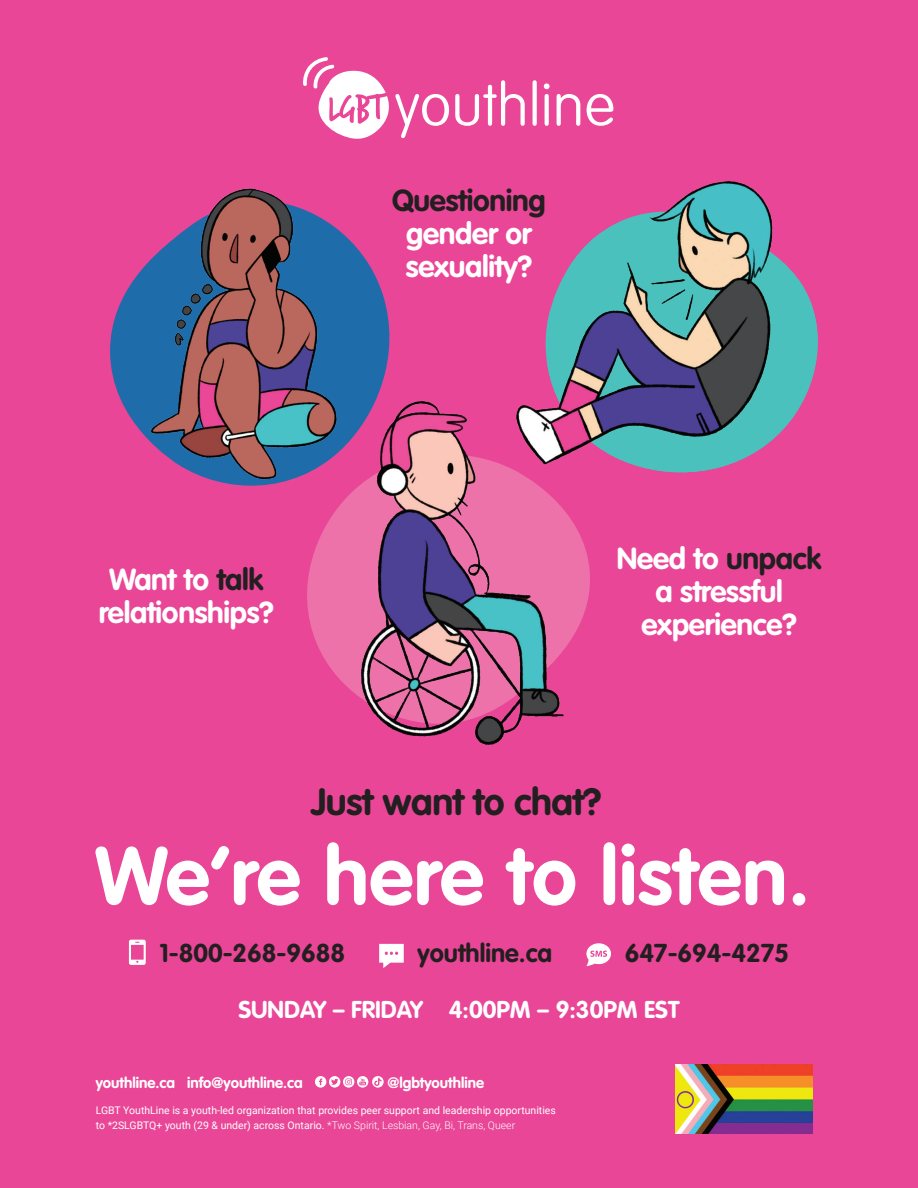
<style>
.page{position:relative;width:918px;height:1188px;background:#e94697}
.page>*{position:absolute;margin:0;border:0;box-sizing:border-box;transform-origin:0 0}
.t1{font:700 81px "VAG Rounded Std";letter-spacing:.01em;color:#fff}
.t2{font:700 37.5px "VAG Rounded Std";letter-spacing:-.01em;color:#231f20}
.t3{font:700 30px/33px "VAG Rounded Std";letter-spacing:-.01em;color:#fff;text-align:center}
.t4{font:700 25.5px "VAG Rounded Std";color:#231f20}
.t5{font:700 24px "VAG Rounded Std";color:#fff}
.t6{font:700 15px "VAG Rounded Std";color:#fff}
.t7{font:10.5px/15px "Roboto";color:#fff}
.s1{color:#231f20}
.s2{font-weight:300}
</style>
<div class="page">
<svg style="left:315px;top:1076px;width:69px;height:12px"></svg>
<svg style="left:455px;top:80px;width:70px;height:46px"></svg>
<svg style="left:533px;top:80px;width:4px;height:46px"></svg>
<svg style="left:544px;top:83px;width:6px;height:43px"></svg>
<svg style="left:557px;top:94px;width:23px;height:32px"></svg>
<svg style="left:587px;top:94px;width:26px;height:32px"></svg>
<svg style="left:303px;top:57px;width:146px;height:82px"></svg>
<svg style="left:307px;top:495px;width:283px;height:197px;fill:#ed72aa"></svg>
<img style="left:353px;top:401px;width:219px;height:344px">
<svg style="left:110px;top:240px;width:292px;height:255px"></svg>
<img style="left:128px;top:188px;width:222px;height:298px">
<img style="left:498px;top:181px;width:320px;height:303px">
<svg style="left:129px;top:940px;width:17px;height:25px"></svg>
<svg style="left:379px;top:944px;width:25px;height:24px"></svg>
<svg style="left:586px;top:943px;width:25px;height:23px"></svg>
<img style="left:675px;top:1065px;width:138px;height:69px">
<p class="t3" style="left:392px;top:185px;width:155px"><span class="s1">Questioning </span>gender or sexuality?</p>
<p class="t3" style="left:99px;top:565px;width:176px">Want to <span class="s1">talk </span>relationships?</p>
<p class="t3" style="left:617px;top:543px;width:206px">Need to <span class="s1">unpack </span>a stressful experience?</p>
<p class="t2" style="left:311px;top:779px;width:292px">Just want to chat?</p>
<p class="t1" style="left:95px;top:829px;width:717px">We’re here to listen.</p>
<p class="t4" style="left:159px;top:938px;width:187px">1-800-268-9688</p>
<p class="t4" style="left:417px;top:938px;width:136px">youthline.ca</p>
<p class="t4" style="left:625px;top:938px;width:166px">647-694-4275</p>
<p class="t5" style="left:238px;top:996px;width:443px">SUNDAY – FRIDAY 4:00PM – 9:30PM EST</p>
<p class="t6" style="left:96px;top:1074px;width:209px">youthline.ca info@youthline.ca</p>
<p class="t6" style="left:387px;top:1074px;width:98px">@lgbtyouthline</p>
<p class="t7" style="left:96px;top:1102px;width:462px">LGBT YouthLine is a youth-led organization that provides peer support and leadership opportunities to *2SLGBTQ+ youth (29 &amp; under) across Ontario. <span class="s2">*Two Spirit, Lesbian, Gay, Bi, Trans, Queer</span></p>
</div>
